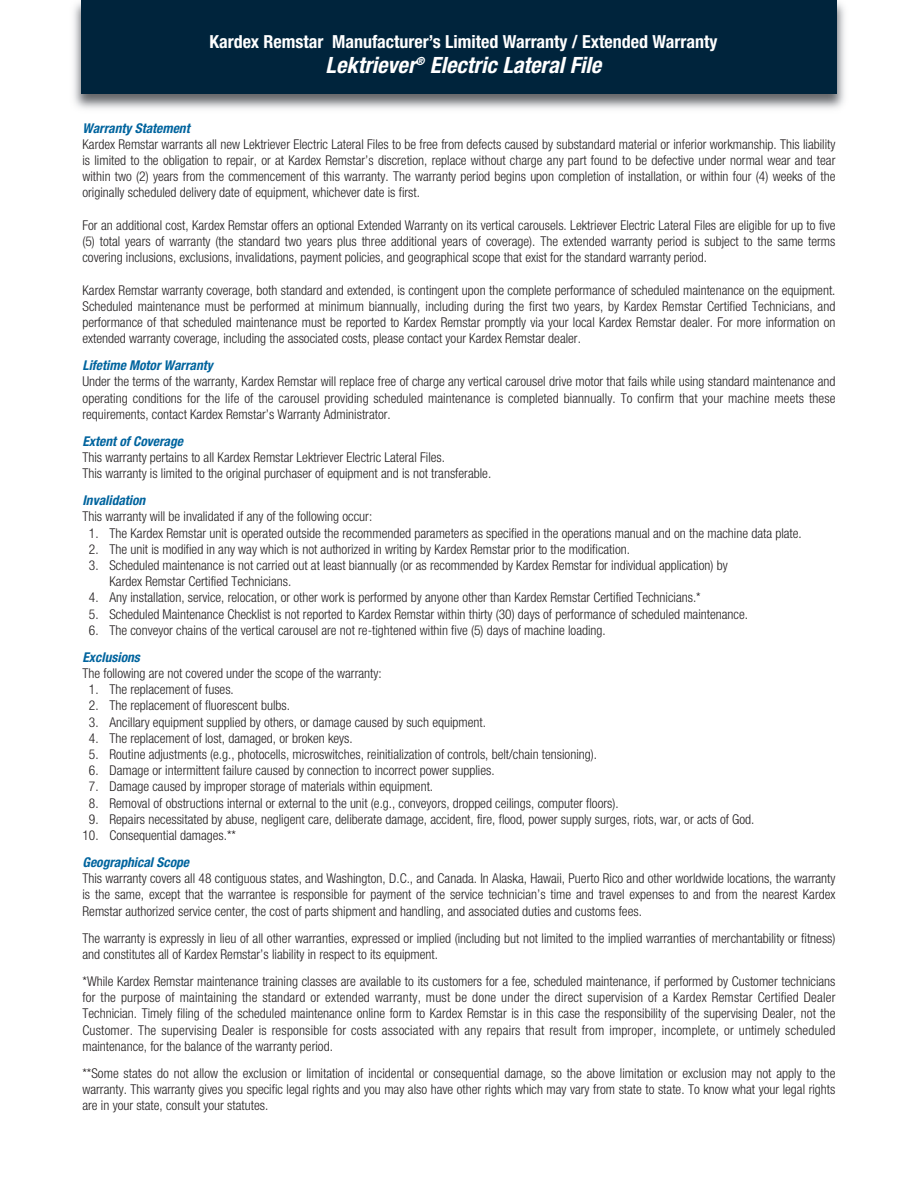
<style>
.page{position:relative;width:918px;height:1188px;background:#fff}
.page>*{position:absolute;margin:0;border:0;box-sizing:border-box;transform-origin:0 0}
.t1{font:italic 700 condensed 22.5px "Helvetica Neue";color:#fff}
.t2{font:700 condensed 18px "Helvetica Neue";color:#fff}
.t3{font:300 condensed 13.5px/16.2px "Helvetica Neue";color:#231f20;text-align:justify}
.t4{font:italic 700 condensed 13.5px "Helvetica Neue";color:#00649e}
</style>
<div class="page">
<img style="left:73px;top:2px;width:772px;height:107px">
<div style="left:81px;top:0;width:756px;height:93px;background:#00243c"></div>
<h2 class="t2" style="left:210px;top:35px;width:509px">Kardex Remstar Manufacturer’s Limited Warranty / Extended Warranty</h2>
<h1 class="t1" style="left:326px;top:57px;width:277px">Lektriever<sup>®</sup> Electric Lateral File</h1>
<p class="t4" style="left:82px;top:123px;width:109px">Warranty Statement</p>
<p class="t3" style="left:82px;top:137px;width:755px">Kardex Remstar warrants all new Lektriever Electric Lateral Files to be free from defects caused by substandard material or inferior workmanship. This liability is limited to the obligation to repair, or at Kardex Remstar’s discretion, replace without charge any part found to be defective under normal wear and tear within two (2) years from the commencement of this warranty. The warranty period begins upon completion of installation, or within four (4) weeks of the originally scheduled delivery date of equipment, whichever date is first.</p>
<p class="t3" style="left:82px;top:218px;width:755px">For an additional cost, Kardex Remstar offers an optional Extended Warranty on its vertical carousels. Lektriever Electric Lateral Files are eligible for up to five (5) total years of warranty (the standard two years plus three additional years of coverage). The extended warranty period is subject to the same terms covering inclusions, exclusions, invalidations, payment policies, and geographical scope that exist for the standard warranty period.</p>
<p class="t3" style="left:82px;top:283px;width:755px">Kardex Remstar warranty coverage, both standard and extended, is contingent upon the complete performance of scheduled maintenance on the equipment.<br>Scheduled maintenance must be performed at minimum biannually, including during the first two years, by Kardex Remstar Certified Technicians, and performance of that scheduled maintenance must be reported to Kardex Remstar promptly via your local Kardex Remstar dealer. For more information on extended warranty coverage, including the associated costs, please contact your Kardex Remstar dealer.</p>
<p class="t4" style="left:82px;top:361px;width:132px">Lifetime Motor Warranty</p>
<p class="t3" style="left:82px;top:375px;width:755px">Under the terms of the warranty, Kardex Remstar will replace free of charge any vertical carousel drive motor that fails while using standard maintenance and operating conditions for the life of the carousel providing scheduled maintenance is completed biannually. To confirm that your machine meets these requirements, contact Kardex Remstar’s Warranty Administrator.</p>
<p class="t4" style="left:82px;top:436px;width:102px">Extent of Coverage</p>
<p class="t3" style="left:82px;top:450px;width:410px">This warranty pertains to all Kardex Remstar Lektriever Electric Lateral Files.<br>This warranty is limited to the original purchaser of equipment and is not transferable.</p>
<p class="t4" style="left:82px;top:496px;width:64px">Invalidation</p>
<p class="t3" style="left:82px;top:510px;width:291px">This warranty will be invalidated if any of the following occur:</p>
<p class="t3" style="left:89px;top:526px;width:714px">1. The Kardex Remstar unit is operated outside the recommended parameters as specified in the operations manual and on the machine data plate.</p>
<p class="t3" style="left:89px;top:542px;width:543px">2. The unit is modified in any way which is not authorized in writing by Kardex Remstar prior to the modification.</p>
<p class="t3" style="left:110px;top:558px;width:620px;text-indent:-21px">3. Scheduled maintenance is not carried out at least biannually (or as recommended by Kardex Remstar for individual application) by<br>Kardex Remstar Certified Technicians.</p>
<p class="t3" style="left:89px;top:591px;width:613px">4. Any installation, service, relocation, or other work is performed by anyone other than Kardex Remstar Certified Technicians.*</p>
<p class="t3" style="left:89px;top:607px;width:661px">5. Scheduled Maintenance Checklist is not reported to Kardex Remstar within thirty (30) days of performance of scheduled maintenance.</p>
<p class="t3" style="left:89px;top:623px;width:518px">6. The conveyor chains of the vertical carousel are not re-tightened within five (5) days of machine loading.</p>
<p class="t4" style="left:82px;top:652px;width:59px">Exclusions</p>
<p class="t3" style="left:82px;top:666px;width:301px">The following are not covered under the scope of the warranty:</p>
<p class="t3" style="left:89px;top:683px;width:146px">1. The replacement of fuses.</p>
<p class="t3" style="left:89px;top:699px;width:203px">2. The replacement of fluorescent bulbs.</p>
<p class="t3" style="left:89px;top:715px;width:399px">3. Ancillary equipment supplied by others, or damage caused by such equipment.</p>
<p class="t3" style="left:89px;top:731px;width:265px">4. The replacement of lost, damaged, or broken keys.</p>
<p class="t3" style="left:89px;top:747px;width:510px">5. Routine adjustments (e.g., photocells, microswitches, reinitialization of controls, belt/chain tensioning).</p>
<p class="t3" style="left:89px;top:764px;width:407px">6. Damage or intermittent failure caused by connection to incorrect power supplies.</p>
<p class="t3" style="left:89px;top:780px;width:346px">7. Damage caused by improper storage of materials within equipment.</p>
<p class="t3" style="left:89px;top:796px;width:531px">8. Removal of obstructions internal or external to the unit (e.g., conveyors, dropped ceilings, computer floors).</p>
<p class="t3" style="left:89px;top:812px;width:667px">9. Repairs necessitated by abuse, negligent care, deliberate damage, accident, fire, flood, power supply surges, riots, war, or acts of God.</p>
<p class="t3" style="left:82px;top:828px;width:155px">10. Consequential damages.**</p>
<p class="t4" style="left:82px;top:857px;width:108px">Geographical Scope</p>
<p class="t3" style="left:82px;top:872px;width:755px">This warranty covers all 48 contiguous states, and Washington, D.C., and Canada. In Alaska, Hawaii, Puerto Rico and other worldwide locations, the warranty is the same, except that the warrantee is responsible for payment of the service technician’s time and travel expenses to and from the nearest Kardex Remstar authorized service center, the cost of parts shipment and handling, and associated duties and customs fees.</p>
<p class="t3" style="left:83px;top:931px;width:754px">The warranty is expressly in lieu of all other warranties, expressed or implied (including but not limited to the implied warranties of merchantability or fitness) and constitutes all of Kardex Remstar’s liability in respect to its equipment.</p>
<p class="t3" style="left:82px;top:974px;width:755px">*While Kardex Remstar maintenance training classes are available to its customers for a fee, scheduled maintenance, if performed by Customer technicians for the purpose of maintaining the standard or extended warranty, must be done under the direct supervision of a Kardex Remstar Certified Dealer Technician. Timely filing of the scheduled maintenance online form to Kardex Remstar is in this case the responsibility of the supervising Dealer, not the Customer. The supervising Dealer is responsible for costs associated with any repairs that result from improper, incomplete, or untimely scheduled maintenance, for the balance of the warranty period.</p>
<p class="t3" style="left:82px;top:1066px;width:755px">**Some states do not allow the exclusion or limitation of incidental or consequential damage, so the above limitation or exclusion may not apply to the warranty. This warranty gives you specific legal rights and you may also have other rights which may vary from state to state. To know what your legal rights are in your state, consult your statutes.</p>
</div>
